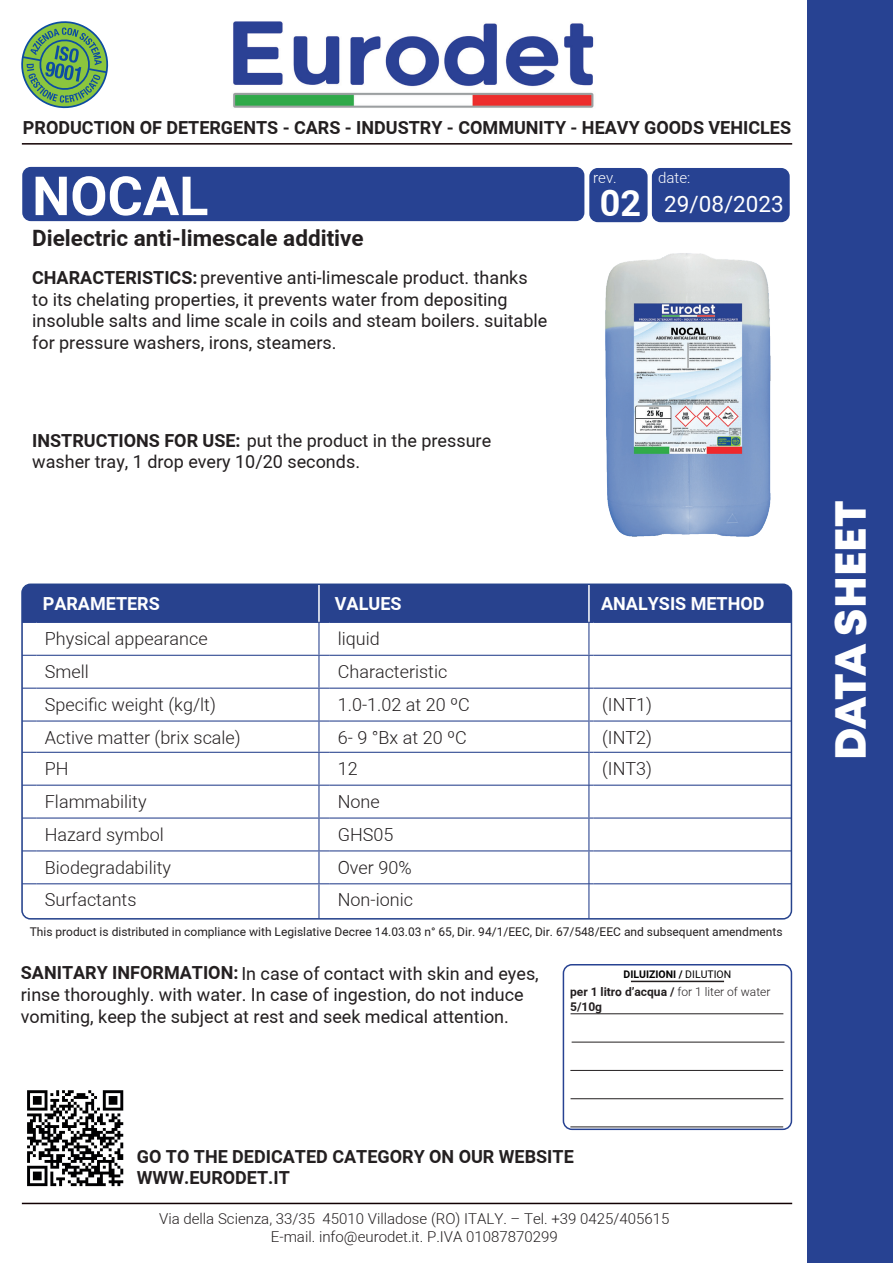
<style>
.page{position:relative;width:893px;height:1263px;background:#fff}
.page>*{position:absolute;margin:0;border:0;box-sizing:border-box;transform-origin:0 0}
.t1{font:700 54px "Araboto";color:#fff}
.t2{font:43.5px "Mont Heavy DEMO";color:#fff}
.t3{font:700 36px "Araboto";color:#fff}
.t4{font:700 22.5px "Araboto";color:#231f20}
.t5{font:22.5px "Araboto";color:#fff}
.t6{font:18px/21.6px "Araboto";color:#231f20}
.t7{font:300 18px "Araboto";color:#231f20}
.t8{font:700 18px/21.3px "Araboto";color:#231f20}
.t9{font:700 18px "Araboto";color:#fff}
.t10{font:300 15px/18px "Araboto";color:#231f20;text-align:center}
.t11{font:300 15px "Araboto";color:#fff}
.t12{font:12px "Araboto";color:#231f20}
.t13{font:700 12px "Araboto";color:#231f20}
.t14{font:700 10.5px "Araboto";color:#000001}
.s1{font-weight:700}
.s2{font-weight:400}
.s3{font-weight:300}
</style>
<div class="page">
<div style="left:589px;top:168px;width:59px;height:54px;background:#274292;border-radius:9px"></div>
<div style="left:652px;top:168px;width:138px;height:54px;background:#274292;border-radius:9px"></div>
<div style="left:22px;top:167px;width:562px;height:54px;background:#274292;border-radius:9px"></div>
<img style="left:233px;top:21px;width:361px;height:87px">
<hr style="left:22px;top:1203px;width:770px;height:1px;background:#110002">
<svg style="left:21px;top:21px;width:88px;height:88px"></svg>
<div style="left:807px;top:0;width:86px;height:1263px;background:#274292"></div>
<hr style="left:22px;top:143px;width:770px;height:2px;background:#110002">
<svg style="left:24px;top:623px;width:767px;height:295px"></svg>
<hr style="left:791px;top:584px;width:1px;height:38px;background:#28428e">
<hr style="left:791px;top:884px;width:1px;height:34px;background:#28428e">
<hr style="left:318px;top:623px;width:1px;height:32px;background:#28428e">
<hr style="left:588px;top:623px;width:1px;height:32px;background:#28428e">
<svg style="left:24px;top:655px;width:12px;height:1px"></svg>
<hr style="left:36px;top:655px;width:283px;height:1px;background:#28428e">
<hr style="left:318px;top:656px;width:1px;height:32px;background:#28428e">
<hr style="left:329px;top:655px;width:260px;height:1px;background:#28428e">
<hr style="left:588px;top:656px;width:1px;height:32px;background:#28428e">
<hr style="left:594px;top:655px;width:197px;height:1px;background:#28428e">
<svg style="left:24px;top:688px;width:12px;height:1px"></svg>
<hr style="left:36px;top:688px;width:283px;height:1px;background:#28428e">
<hr style="left:318px;top:689px;width:1px;height:31px;background:#28428e">
<hr style="left:594px;top:688px;width:197px;height:1px;background:#28428e">
<svg style="left:24px;top:720px;width:12px;height:1px"></svg>
<hr style="left:36px;top:720px;width:283px;height:1px;background:#28428e">
<hr style="left:318px;top:721px;width:1px;height:31px;background:#28428e">
<hr style="left:594px;top:720px;width:197px;height:1px;background:#28428e">
<svg style="left:24px;top:752px;width:12px;height:1px"></svg>
<hr style="left:36px;top:752px;width:283px;height:1px;background:#28428e">
<hr style="left:318px;top:753px;width:1px;height:32px;background:#28428e">
<hr style="left:594px;top:752px;width:197px;height:1px;background:#28428e">
<svg style="left:24px;top:785px;width:12px;height:1px"></svg>
<hr style="left:36px;top:785px;width:283px;height:1px;background:#28428e">
<hr style="left:318px;top:786px;width:1px;height:31px;background:#28428e">
<hr style="left:588px;top:786px;width:1px;height:31px;background:#28428e">
<hr style="left:594px;top:785px;width:197px;height:1px;background:#28428e">
<svg style="left:24px;top:817px;width:12px;height:1px"></svg>
<hr style="left:36px;top:817px;width:283px;height:1px;background:#28428e">
<hr style="left:318px;top:818px;width:1px;height:32px;background:#28428e">
<hr style="left:329px;top:817px;width:260px;height:1px;background:#28428e">
<hr style="left:588px;top:818px;width:1px;height:32px;background:#28428e">
<hr style="left:594px;top:817px;width:197px;height:1px;background:#28428e">
<svg style="left:24px;top:850px;width:12px;height:1px"></svg>
<hr style="left:36px;top:850px;width:283px;height:1px;background:#28428e">
<hr style="left:318px;top:851px;width:1px;height:32px;background:#28428e">
<hr style="left:329px;top:850px;width:260px;height:1px;background:#28428e">
<hr style="left:588px;top:851px;width:1px;height:32px;background:#28428e">
<hr style="left:594px;top:850px;width:197px;height:1px;background:#28428e">
<svg style="left:24px;top:883px;width:12px;height:1px"></svg>
<hr style="left:22px;top:884px;width:1px;height:34px;background:#28428e">
<hr style="left:594px;top:883px;width:197px;height:1px;background:#28428e">
<hr style="left:594px;top:918px;width:197px;height:1px;background:#28428e">
<hr style="left:329px;top:688px;width:260px;height:1px;background:#28428e">
<hr style="left:588px;top:689px;width:1px;height:31px;background:#28428e">
<hr style="left:329px;top:720px;width:260px;height:1px;background:#28428e">
<hr style="left:588px;top:721px;width:1px;height:31px;background:#28428e">
<hr style="left:329px;top:752px;width:260px;height:1px;background:#28428e">
<hr style="left:588px;top:753px;width:1px;height:32px;background:#28428e">
<hr style="left:329px;top:785px;width:260px;height:1px;background:#28428e">
<hr style="left:36px;top:883px;width:283px;height:1px;background:#28428e">
<hr style="left:318px;top:884px;width:1px;height:34px;background:#28428e">
<hr style="left:329px;top:883px;width:260px;height:1px;background:#28428e">
<hr style="left:588px;top:884px;width:1px;height:34px;background:#28428e">
<div style="left:24px;top:586px;width:765px;height:37px;background:#28428e"></div>
<hr style="left:594px;top:622px;width:197px;height:1px;background:#28428e">
<div style="left:21px;top:583px;width:771px;height:336px;border:2px solid #26438d;border-radius:9px"></div>
<img style="left:605px;top:253px;width:166px;height:284px">
<img style="left:27px;top:1090px;width:97px;height:97px">
<div style="left:563px;top:964px;width:229px;height:166px;border:2px solid #274292;border-radius:9px"></div>
<hr style="left:571px;top:1013px;width:212px;height:1px;background:#231f20">
<hr style="left:631px;top:981px;width:93px;height:1px;background:#231f20">
<hr style="left:570px;top:1070px;width:213px;height:1px;background:#231f20">
<hr style="left:572px;top:1042px;width:212px;height:1px;background:#231f20">
<hr style="left:571px;top:1098px;width:212px;height:1px;background:#231f20">
<hr style="left:570px;top:1126px;width:213px;height:1px;background:#231f20">
<p class="t8" style="left:23px;top:117px;width:770px">PRODUCTION OF DETERGENTS - CARS - INDUSTRY - COMMUNITY - HEAVY GOODS VEHICLES</p>
<h1 class="t1" style="left:32px;top:158px;width:178px">NOCAL</h1>
<p class="t4" style="left:32px;top:222px;width:333px">Dielectric anti-limescale additive</p>
<p class="t6" style="left:32px;top:267px;width:497px"><span class="s1">CHARACTERISTICS:</span>preventive anti-limescale product. thanks</p>
<p class="t6" style="left:32px;top:289px;width:517px">to its chelating properties, it prevents water from depositing insoluble salts and lime scale in coils and steam boilers. suitable for pressure washers, irons, steamers.</p>
<p class="t6" style="left:32px;top:430px;width:461px"><span class="s1">INSTRUCTIONS FOR USE:</span> put the product in the pressure</p>
<p class="t6" style="left:32px;top:452px;width:329px">washer tray, 1 drop every 10/20 seconds.</p>
<p class="t11" style="left:593px;top:167px;width:25px">rev.</p>
<p class="t11" style="left:658px;top:167px;width:34px">date:</p>
<h3 class="t3" style="left:600px;top:178px;width:43px">02</h3>
<p class="t5" style="left:664px;top:188px;width:121px">29/08/2023</p>
<p class="t9" style="left:43px;top:591px;width:119px">PARAMETERS</p>
<p class="t9" style="left:335px;top:591px;width:68px">VALUES</p>
<p class="t9" style="left:601px;top:591px;width:165px">ANALYSIS METHOD</p>
<p class="t7" style="left:45px;top:626px;width:164px">Physical appearance</p>
<p class="t7" style="left:338px;top:626px;width:44px">liquid</p>
<p class="t7" style="left:45px;top:659px;width:45px">Smell</p>
<p class="t7" style="left:338px;top:659px;width:111px">Characteristic</p>
<p class="t7" style="left:45px;top:692px;width:173px">Specific weight (kg/lt)</p>
<p class="t7" style="left:338px;top:692px;width:134px">1.0-1.02 at 20 ºC</p>
<p class="t7" style="left:602px;top:692px;width:51px">(INT1)</p>
<p class="t7" style="left:45px;top:725px;width:197px">Active matter (brix scale)</p>
<p class="t7" style="left:338px;top:725px;width:131px">6- 9 °Bx at 20 ºC</p>
<p class="t7" style="left:602px;top:725px;width:51px">(INT2)</p>
<p class="t7" style="left:45px;top:756px;width:25px">PH</p>
<p class="t7" style="left:338px;top:756px;width:21px">12</p>
<p class="t7" style="left:602px;top:756px;width:51px">(INT3)</p>
<p class="t7" style="left:45px;top:789px;width:103px">Flammability</p>
<p class="t7" style="left:338px;top:789px;width:44px">None</p>
<p class="t7" style="left:45px;top:822px;width:120px">Hazard symbol</p>
<p class="t7" style="left:338px;top:822px;width:57px">GHS05</p>
<p class="t7" style="left:45px;top:854px;width:128px">Biodegradability</p>
<p class="t7" style="left:338px;top:854px;width:75px">Over 90%</p>
<p class="t7" style="left:45px;top:887px;width:93px">Surfactants</p>
<p class="t7" style="left:338px;top:887px;width:77px">Non-ionic</p>
<p class="t12" style="left:30px;top:924px;width:754px">This product is distributed in compliance with Legislative Decree 14.03.03 n° 65, Dir. 94/1/EEC, Dir. 67/548/EEC and subsequent amendments</p>
<p class="t6" style="left:21px;top:963px;width:519px"><span class="s1">SANITARY INFORMATION:</span> In case of contact with skin and eyes, rinse thoroughly. with water. In case of ingestion, do not induce vomiting, keep the subject at rest and seek medical attention.</p>
<p class="t14" style="left:623px;top:967px;width:109px">DILUIZIONI / <span class="s2">DILUTION</span></p>
<p class="t13" style="left:570px;top:984px;width:202px">per 1 litro d’acqua / <span class="s3">for 1 liter of water</span></p>
<p class="t13" style="left:570px;top:998px;width:34px">5/10g</p>
<h2 class="t2" style="left:826px;top:760px;width:261px;rotate:-90deg">DATA SHEET</h2>
<p class="t8" style="left:137px;top:1146px;width:438px">GO TO THE DEDICATED CATEGORY ON OUR WEBSITE<br>WWW.EURODET.IT</p>
<p class="t10" style="left:159px;top:1210px;width:512px">Via della Scienza, 33/35 45010 Villadose (RO) ITALY. – Tel. +39 0425/405615<br>E-mail. info@eurodet.it. P.IVA 01087870299</p>
</div>
